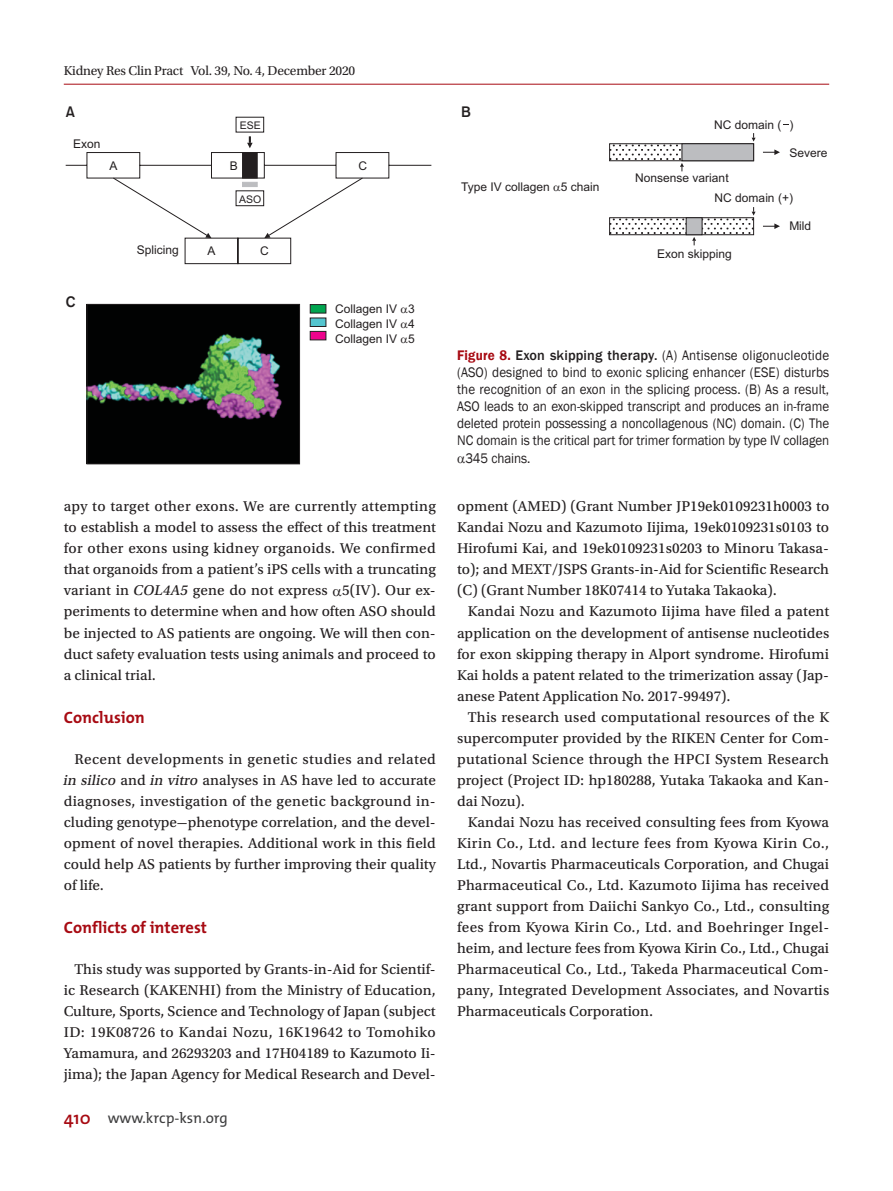
<style>
.page{position:relative;width:893px;height:1191px;background:#fff}
.page>*{position:absolute;margin:0;border:0;box-sizing:border-box;transform-origin:0 0}
.t1{font:700 16.5px "The Mix";color:#a70a12}
.t2{font:15px/21px "Utopia Std Capt";color:#231f20;text-align:justify}
.t3{font:15px "The Mix";color:#3e3e3f}
.t4{font:15px "Gothic 725 BT Bold A";color:#231f20}
.t5{font:14.25px "Franklin Gothic";letter-spacing:-.005em;color:#231f20;scale:.92 1}
.t6{font:14.25px "Franklin Gothic";letter-spacing:.015em;color:#231f20;scale:.92 1}
.t7{font:13.5px "Utopia Std";letter-spacing:-.015em;color:#231f20}
.t8{font:12px/14.7px "Arial";color:#231f20;text-align:justify}
.t9{font:10.5px "Arial";color:#231f20}
.s1{font-style:italic}
.s2{font-weight:600;font-size:18px;color:#a70a12}
.s3{font-weight:600;color:#a70a12}
.s4{font-weight:500}
</style>
<div class="page">
<hr style="left:64px;top:84px;width:765px;height:1px;background:#a70a12">
<svg style="left:763px;top:223px;width:17px;height:6px"></svg>
<svg style="left:609px;top:133px;width:171px;height:38px"></svg>
<svg style="left:610px;top:207px;width:146px;height:38px"></svg>
<svg style="left:65px;top:136px;width:367px;height:128px"></svg>
<img style="left:89px;top:306px;width:209px;height:156px">
<div style="left:87px;top:304px;width:213px;height:160px;border:1px solid #231f20"></div>
<div style="left:310px;top:331px;width:16px;height:9px;background:#ed028c;border:1px solid #231f20"></div>
<div style="left:310px;top:317px;width:16px;height:10px;background:#54c5cf;border:1px solid #231f20"></div>
<div style="left:310px;top:304px;width:16px;height:9px;background:#00a54f;border:1px solid #231f20"></div>
<p class="t7" style="left:64px;top:63px;width:293px">Kidney Res Clin Pract Vol. 39, No. 4, December 2020</p>
<p class="t4" style="left:66px;top:103px;width:11px">A</p>
<p class="t4" style="left:461px;top:103px;width:11px">B</p>
<p class="t8" style="left:73px;top:137px;width:29px">Exon</p>
<p class="t9" style="left:240px;top:119px;width:23px">ESE</p>
<p class="t8" style="left:109px;top:158px;width:10px">A</p>
<p class="t8" style="left:230px;top:158px;width:10px">B</p>
<p class="t8" style="left:358px;top:158px;width:10px">C</p>
<p class="t9" style="left:239px;top:193px;width:24px">ASO</p>
<p class="t4" style="left:66px;top:293px;width:11px">C</p>
<p class="t8" style="left:137px;top:242px;width:44px">Splicing</p>
<p class="t8" style="left:207px;top:244px;width:10px">A</p>
<p class="t8" style="left:260px;top:244px;width:10px">C</p>
<p class="t8" style="left:335px;top:302px;width:81px">Collagen IV 3<br>Collagen IV 4<br>Collagen IV 5</p>
<p class="t8" style="left:461px;top:180px;width:140px">Type IV collagen 5 chain</p>
<p class="t8" style="left:714px;top:117px;width:81px">NC domain ( )</p>
<p class="t8" style="left:635px;top:170px;width:95px">Nonsense variant</p>
<p class="t8" style="left:789px;top:145px;width:40px">Severe</p>
<p class="t8" style="left:715px;top:191px;width:80px">NC domain (+)</p>
<p class="t8" style="left:657px;top:247px;width:76px">Exon skipping</p>
<p class="t8" style="left:789px;top:219px;width:23px">Mild</p>
<p class="t2" style="left:64px;top:496px;width:374px">apy to target other exons. We are currently attempting to establish a model to assess the effect of this treatment for other exons using kidney organoids. We confirmed that organoids from a patient’s iPS cells with a truncating variant in <span class="s1">COL4A5</span> gene do not express 5(IV). Our ex&shy;periments to determine when and how often ASO should be injected to AS patients are ongoing. We will then con&shy;duct safety evaluation tests using animals and proceed to a clinical trial.</p>
<p class="t1" style="left:64px;top:703px;width:83px">Conclusion</p>
<p class="t2" style="left:63px;top:748px;width:374px;text-indent:12px">Recent developments in genetic studies and related <span class="s1">in silico</span> and <span class="s1">in vitro</span> analyses in AS have led to accurate diagnoses, investigation of the genetic background in&shy;cluding genotype-phenotype correlation, and the devel&shy;opment of novel therapies. Additional work in this field could help AS patients by further improving their quality of life.</p>
<p class="t1" style="left:64px;top:913px;width:145px">Conflicts of interest</p>
<p class="t2" style="left:64px;top:958px;width:374px;text-indent:11px">This study was supported by Grants-in-Aid for Scientif&shy;ic Research (KAKENHI) from the Ministry of Education, Culture, Sports, Science and Technology of Japan (subject ID: 19K08726 to Kandai Nozu, 16K19642 to Tomohiko Yamamura, and 26293203 and 17H04189 to Kazumoto Ii&shy;jima); the Japan Agency for Medical Research and Devel-</p>
<p class="t3" style="left:64px;top:1105px;width:166px"><span class="s2">410</span> www.krcp-ksn.org</p>
<p class="t6" style="left:457px;top:346px;width:406px"><span class="s3">Figure 8.</span> <span class="s4">Exon skipping therapy.</span> (A) Antisense oligonucleotide</p>
<p class="t5" style="left:457px;top:363px;width:406px">(ASO) designed to bind to exonic splicing enhancer (ESE) disturbs</p>
<p class="t5" style="left:457px;top:380px;width:406px">the recognition of an exon in the splicing process. (B) As a result,</p>
<p class="t5" style="left:457px;top:398px;width:406px">ASO leads to an exon-skipped transcript and produces an in-frame</p>
<p class="t5" style="left:457px;top:415px;width:406px">deleted protein possessing a noncollagenous (NC) domain. (C) The</p>
<p class="t5" style="left:457px;top:432px;width:406px">NC domain is the critical part for trimer formation by type IV collagen</p>
<p class="t5" style="left:465px;top:449px;width:72px">345 chains.</p>
<p class="t2" style="left:457px;top:496px;width:374px">opment (AMED) (Grant Number JP19ek0109231h0003 to Kandai Nozu and Kazumoto Iijima, 19ek0109231s0103 to Hirofumi Kai, and 19ek0109231s0203 to Minoru Takasa&shy;to); and MEXT/JSPS Grants-in-Aid for Scientific Research (C) (Grant Number 18K07414 to Yutaka Takaoka).</p>
<p class="t2" style="left:457px;top:601px;width:374px;text-indent:11px">Kandai Nozu and Kazumoto Iijima have filed a patent application on the development of antisense nucleotides for exon skipping therapy in Alport syndrome. Hirofumi Kai holds a patent related to the trimerization assay (Jap&shy;anese Patent Application No. 2017-99497).</p>
<p class="t2" style="left:457px;top:706px;width:374px;text-indent:11px">This research used computational resources of the K supercomputer provided by the RIKEN Center for Com&shy;putational Science through the HPCI System Research project (Project ID: hp180288, Yutaka Takaoka and Kan&shy;dai Nozu).</p>
<p class="t2" style="left:457px;top:811px;width:374px;text-indent:11px">Kandai Nozu has received consulting fees from Kyowa Kirin Co., Ltd. and lecture fees from Kyowa Kirin Co., Ltd., Novartis Pharmaceuticals Corporation, and Chugai Pharmaceutical Co., Ltd. Kazumoto Iijima has received grant support from Daiichi Sankyo Co., Ltd., consulting fees from Kyowa Kirin Co., Ltd. and Boehringer Ingel&shy;heim, and lecture fees from Kyowa Kirin Co., Ltd., Chugai Pharmaceutical Co., Ltd., Takeda Pharmaceutical Com&shy;pany, Integrated Development Associates, and Novartis Pharmaceuticals Corporation.</p>
</div>
